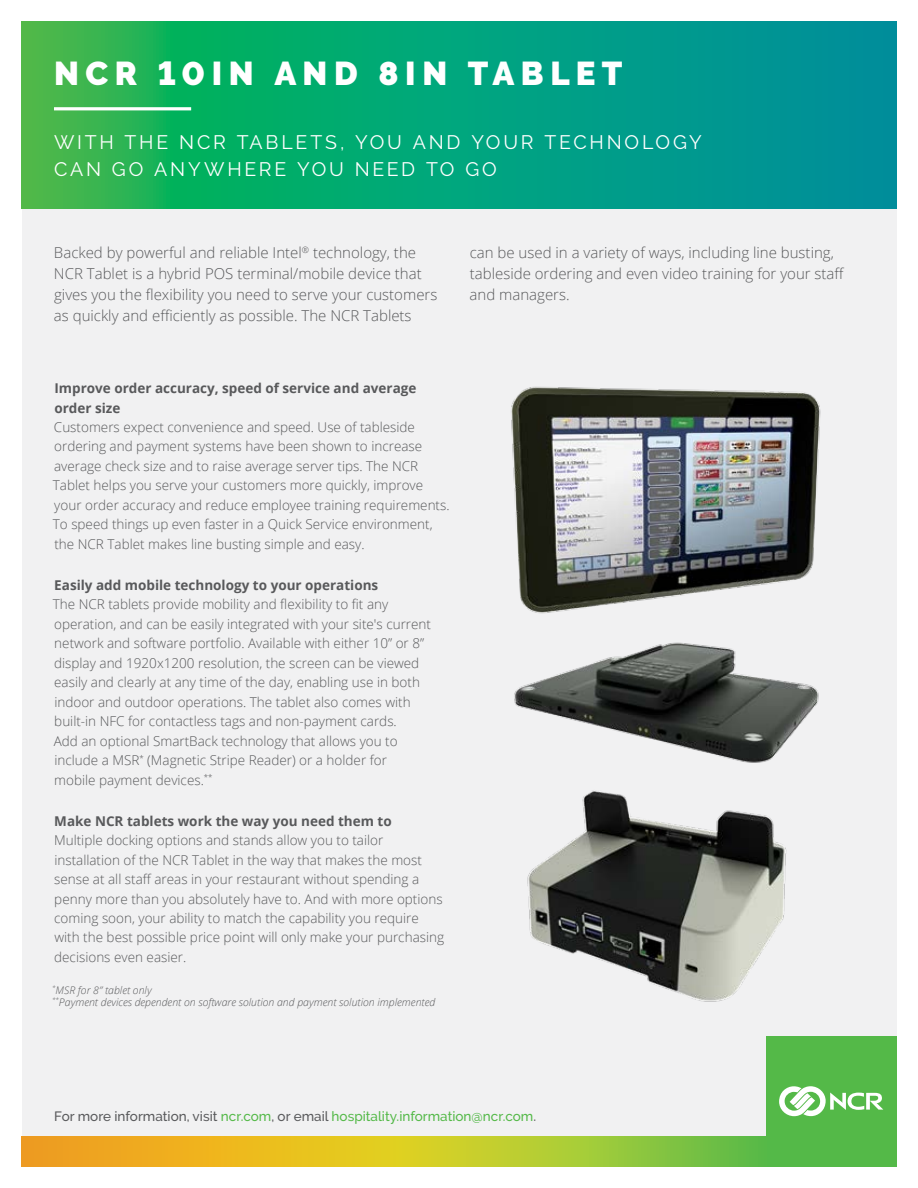
<style>
.page{position:relative;width:918px;height:1188px;background:#fff}
.page>*{position:absolute;margin:0;border:0;box-sizing:border-box;transform-origin:0 0}
.t1{font:900 33px "Raleway";letter-spacing:.195em;color:#fff}
.t2{font:19.5px/27px "Raleway";letter-spacing:.14em;color:#fff}
.t3{font:300 15px/21px "Open Sans";color:#58595b}
.t4{font:300 13.5px/19.5px "Open Sans";color:#58595b}
.t5{font:700 13.5px/19.5px "Open Sans";color:#58595b}
.t6{font:500 13.5px "Raleway";color:#54b948}
.t7{font:italic 300 10.5px/12px "Open Sans";color:#58595b}
.s1{color:#58595b}
</style>
<div class="page">
<div style="left:22px;top:22px;width:874px;height:1144px;background:#f1f1f2"></div>
<svg style="left:22px;top:22px;width:874px;height:186px;background:#09a478"></svg>
<div style="left:766px;top:1036px;width:130px;height:130px;background:#54b948"></div>
<svg style="left:779px;top:1086px;width:104px;height:30px"></svg>
<svg style="left:22px;top:1136px;width:744px;height:30px;background:#c6be2a"></svg>
<img style="left:511px;top:386px;width:310px;height:228px">
<hr style="left:54px;top:107px;width:137px;height:3px;background:#fff">
<img style="left:527px;top:790px;width:260px;height:212px">
<img style="left:514px;top:642px;width:305px;height:121px">
<h1 class="t1" style="left:54px;top:54px;width:570px">NCR 10IN AND 8IN TABLET</h1>
<h2 class="t2" style="left:54px;top:128px;width:649px">WITH THE NCR TABLETS, YOU AND YOUR TECHNOLOGY<br>CAN GO ANYWHERE YOU NEED TO GO</h2>
<p class="t3" style="left:54px;top:242px;width:385px">Backed by powerful and reliable Intel<sup>®</sup> technology, the NCR Tablet is a hybrid POS terminal/mobile device that gives you the flexibility you need to serve your customers as quickly and efficiently as possible. The NCR Tablets</p>
<p class="t3" style="left:470px;top:242px;width:376px">can be used in a variety of ways, including line busting, tableside ordering and even video training for your staff and managers.</p>
<p class="t5" style="left:54px;top:378px;width:364px">Improve order accuracy, speed of service and average order size</p>
<p class="t4" style="left:53px;top:417px;width:398px">Customers expect convenience and speed. Use of tableside ordering and payment systems have been shown to increase average check size and to raise average server tips. The NCR Tablet helps you serve your customers more quickly, improve your order accuracy and reduce employee training requirements.<br>To speed things up even faster in a Quick Service environment, the NCR Tablet makes line busting simple and easy.</p>
<p class="t5" style="left:54px;top:575px;width:325px">Easily add mobile technology to your operations</p>
<p class="t4" style="left:53px;top:594px;width:380px">The NCR tablets provide mobility and flexibility to fit any operation, and can be easily integrated with your site's current network and software portfolio. Available with either 10” or 8” display and 1920x1200 resolution, the screen can be viewed easily and clearly at any time of the day, enabling use in both indoor and outdoor operations. The tablet also comes with built-in NFC for contactless tags and non-payment cards.<br>Add an optional SmartBack technology that allows you to include a MSR<sup>*</sup> (Magnetic Stripe Reader) or a holder for<br>mobile payment devices.<sup>**</sup></p>
<p class="t5" style="left:54px;top:811px;width:339px">Make NCR tablets work the way you need them to</p>
<p class="t4" style="left:54px;top:830px;width:392px">Multiple docking options and stands allow you to tailor installation of the NCR Tablet in the way that makes the most sense at all staff areas in your restaurant without spending a penny more than you absolutely have to. And with more options coming soon, your ability to match the capability you require with the best possible price point will only make your purchasing decisions even easier.</p>
<p class="t7" style="left:52px;top:983px;width:385px"><sup>*</sup>MSR for 8” tablet only<br><sup>**</sup>Payment devices dependent on software solution and payment solution implemented</p>
<p class="t6" style="left:54px;top:1108px;width:483px"><span class="s1">For more information, visit</span> ncr.com<span class="s1">, or email</span> hospitality.information@ncr.com<span class="s1">.</span></p>
</div>
